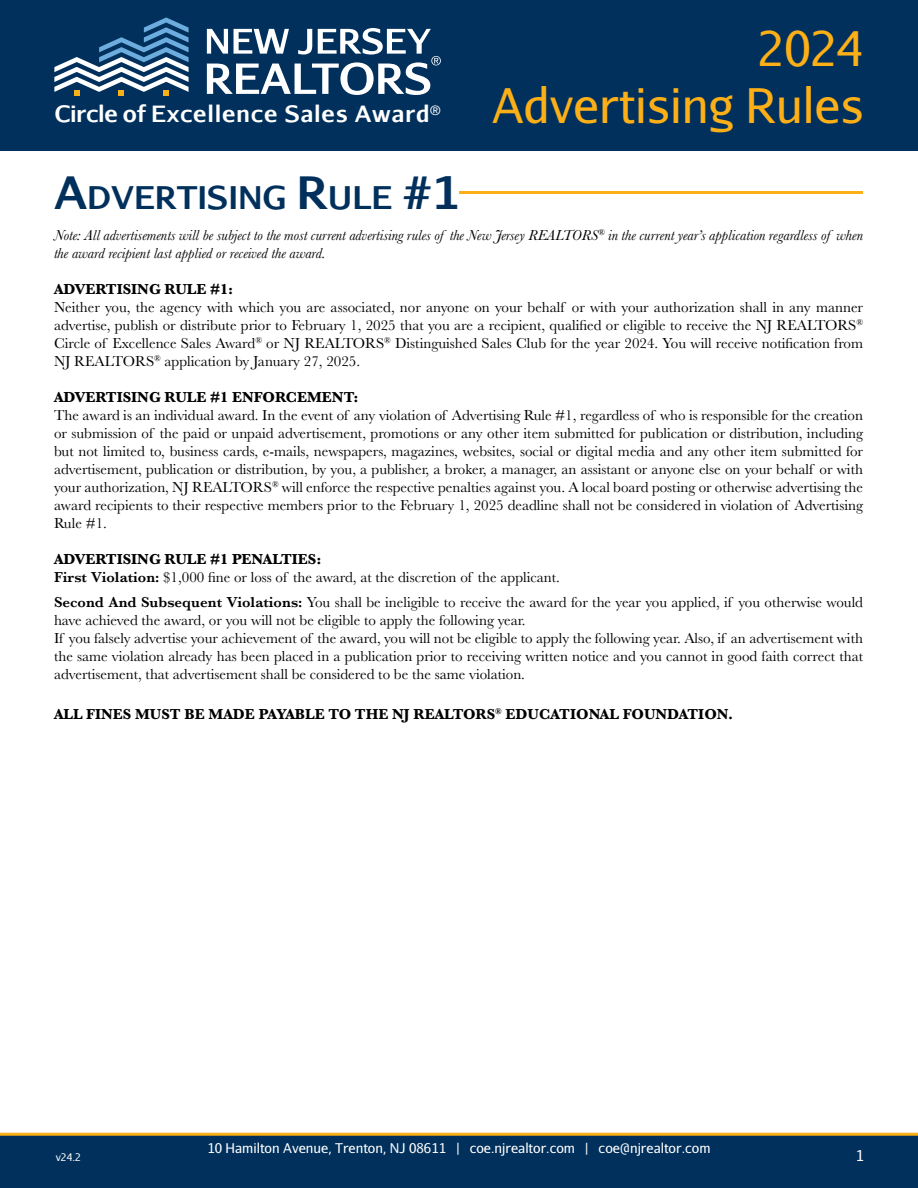
<style>
.page{position:relative;width:918px;height:1188px;background:#fff}
.page>*{position:absolute;margin:0;border:0;box-sizing:border-box;transform-origin:0 0}
.t1{font:48px/57.6px "Aurulent Sans";color:#fcaf17;text-align:right}
.Section_Header{font:700 31.5px "Aurulent Sans";color:#00305b}
.t2{font:700 22.65px "Aurulent Sans";letter-spacing:.03em;color:#fff}
.t3{font:15px/18px "Baskerville";color:#000;text-align:justify}
.t4{font:italic 15px/18px "Baskerville";color:#000}
.t5{font:700 15px "Baskerville";color:#000}
.t6{font:15px "Aurulent Sans";color:#fff}
.t7{font:13.5px "Aurulent Sans";color:#fff}
.t8{font:10.5px "Aurulent Sans";color:#fff}
.s1{font-size:45px}
.s2{font-weight:600}
</style>
<div class="page">
<div style="left:0;top:0;width:918px;height:151px;background:#00305b"></div>
<svg style="left:54px;top:17px;width:135px;height:79px"></svg>
<svg style="left:207px;top:28px;width:234px;height:67px"></svg>
<div style="left:0;top:1134px;width:918px;height:54px;background:#00305b"></div>
<hr style="left:0;top:1133px;width:918px;height:3px;background:#fcaf17">
<hr style="left:460px;top:191px;width:403px;height:3px;background:#fcaf17">
<h3 class="t2" style="left:55px;top:97px;width:388px">Circle of Excellence Sales Award<sup>®</sup></h3>
<h1 class="t1" style="left:492px;top:18px;width:373px">2024<br>Advertising Rules</h1>
<p class="Section_Header" style="left:54px;top:174px;width:407px"><span class="s1">A</span>DVERTISING <span class="s1">R</span>ULE <span class="s1">#1</span></p>
<p class="t4" style="left:54px;top:226px;width:811px">Note: All advertisements will be subject to the most current advertising rules of the New Jersey REALTORS<sup>®</sup> in the current year’s application regardless of when the award recipient last applied or received the award.</p>
<p class="t5" style="left:54px;top:279px;width:181px">ADVERTISING RULE #1:</p>
<p class="t3" style="left:54px;top:299px;width:811px">Neither you, the agency with which you are associated, nor anyone on your behalf or with your authorization shall in any manner advertise, publish or distribute prior to February 1, 2025 that you are a recipient, qualified or eligible to receive the NJ REALTORS<sup>® </sup>Circle of Excellence Sales Award<sup>®</sup> or NJ REALTORS<sup>®</sup> Distinguished Sales Club for the year 2024. You will receive notification from NJ REALTORS<sup>®</sup> application by January 27, 2025.</p>
<p class="t5" style="left:54px;top:387px;width:306px">ADVERTISING RULE #1 ENFORCEMENT:</p>
<p class="t3" style="left:54px;top:407px;width:811px">The award is an individual award. In the event of any violation of Advertising Rule #1, regardless of who is responsible for the creation or submission of the paid or unpaid advertisement, promotions or any other item submitted for publication or distribution, including but not limited to, business cards, e-mails, newspapers, magazines, websites, social or digital media and any other item submitted for advertisement, publication or distribution, by you, a publisher, a broker, a manager, an assistant or anyone else on your behalf or with your authorization, NJ REALTORS<sup>®</sup> will enforce the respective penalties against you. A local board posting or otherwise advertising the award recipients to their respective members prior to the February 1, 2025 deadline shall not be considered in violation of Advertising Rule #1.</p>
<p class="t5" style="left:54px;top:549px;width:269px">ADVERTISING RULE #1 PENALTIES:</p>
<p class="t3" style="left:54px;top:569px;width:508px"><span class="s2">First Violation:</span> $1,000 fine or loss of the award, at the discretion of the applicant.</p>
<p class="t3" style="left:54px;top:593px;width:811px"><span class="s2">Second And Subsequent Violations:</span> You shall be ineligible to receive the award for the year you applied, if you otherwise would have achieved the award, or you will not be eligible to apply the following year.</p>
<p class="t3" style="left:54px;top:629px;width:811px">If you falsely advertise your achievement of the award, you will not be eligible to apply the following year. Also, if an advertisement with the same violation already has been placed in a publication prior to receiving written notice and you cannot in good faith correct that advertisement, that advertisement shall be considered to be the same violation.</p>
<p class="t5" style="left:54px;top:703px;width:681px">ALL FINES MUST BE MADE PAYABLE TO THE NJ REALTORS<sup>®</sup> EDUCATIONAL FOUNDATION.</p>
<p class="t7" style="left:207px;top:1140px;width:505px">10 Hamilton Avenue, Trenton, NJ 08611 | coe.njrealtor.com | coe@njrealtor.com</p>
<p class="t8" style="left:56px;top:1151px;width:27px">v24.2</p>
<p class="t6" style="left:856px;top:1146px;width:10px">1</p>
</div>
